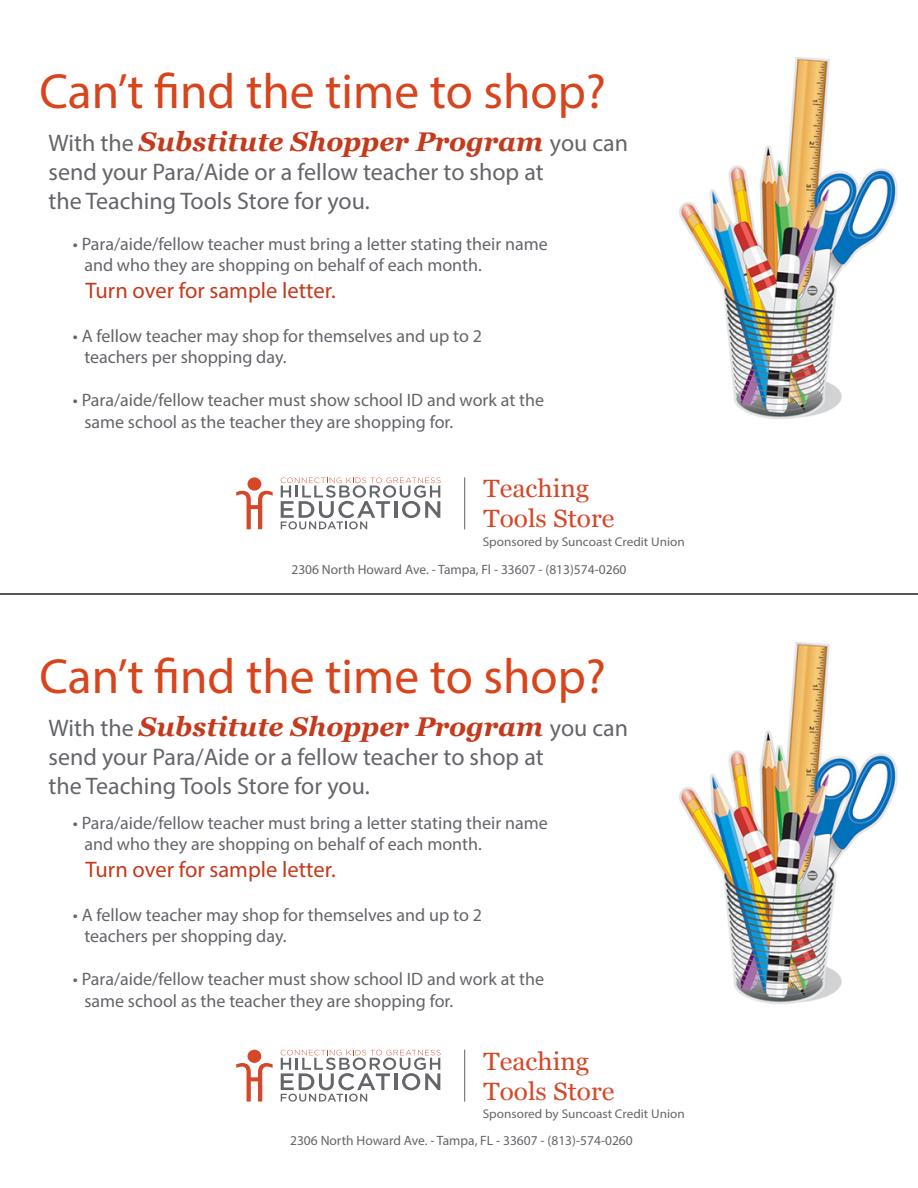
<style>
.page{position:relative;width:918px;height:1188px;background:#fff}
.page>*{position:absolute;margin:0;border:0;box-sizing:border-box;transform-origin:0 0}
.t1{font:49.5px "Myriad Pro";color:#d8441c}
.t2{font:italic 700 27px "Georgia";color:#c43a1c}
.t3{font:25.05px/30px "Georgia";color:#d54728;scale:1.05 1}
.t4{font:24px/28.8px "Myriad Pro";color:#63656a}
.t5{font:22.5px "Myriad Pro";color:#c43a1c}
.t6{font:18px/21.6px "Myriad Pro";color:#63656a}
.t7{font:13.5px "Myriad Pro";color:#63656a}
.t8{font:12.6px "Myriad Pro";color:#65676b;scale:1.05 1}
.s1{font-family:"Myriad Pro";font-weight:400;font-style:normal;font-size:24px;color:#63656a}
</style>
<div class="page">
<img style="left:679px;top:57px;width:219px;height:362px">
<hr style="left:0;top:593px;width:918px;height:2px;background:#231f20">
<svg style="left:281px;top:1050px;width:160px;height:52px"></svg>
<div style="left:248px;top:1050px;width:13px;height:13px;background:#d44727;border-radius:50%"></div>
<svg style="left:236px;top:1063px;width:37px;height:39px"></svg>
<hr style="left:464px;top:1050px;width:1px;height:52px;background:#65676b">
<img style="left:679px;top:642px;width:219px;height:362px">
<svg style="left:281px;top:478px;width:160px;height:51px"></svg>
<div style="left:248px;top:477px;width:13px;height:14px;background:#d44727;border-radius:50%"></div>
<svg style="left:236px;top:491px;width:37px;height:38px"></svg>
<hr style="left:464px;top:477px;width:1px;height:52px;background:#65676b">
<p class="t1" style="left:40px;top:61px;width:568px">Can’t find the time to shop?</p>
<p class="t2" style="left:49px;top:125px;width:581px"><span class="s1">With the</span> Substitute Shopper Program <span class="s1">you can</span></p>
<p class="t4" style="left:49px;top:157px;width:497px">send your Para/Aide or a fellow teacher to shop at the Teaching Tools Store for you.</p>
<p class="t6" style="left:84px;top:233px;width:465px;text-indent:-11px">• Para/aide/fellow teacher must bring a letter stating their name and who they are shopping on behalf of each month.</p>
<p class="t5" style="left:85px;top:277px;width:252px">Turn over for sample letter.</p>
<p class="t6" style="left:73px;top:324px;width:411px">• A fellow teacher may shop for themselves and up to 2</p>
<p class="t6" style="left:84px;top:346px;width:204px">teachers per shopping day.</p>
<p class="t6" style="left:84px;top:389px;width:461px;text-indent:-11px">• Para/aide/fellow teacher must show school ID and work at the same school as the teacher they are shopping for.</p>
<p class="t3" style="left:484px;top:474px;width:126px">Teaching<br>Tools Store</p>
<p class="t8" style="left:483px;top:534px;width:194px">Sponsored by Suncoast Credit Union</p>
<p class="t7" style="left:291px;top:561px;width:337px">2306 North Howard Ave. - Tampa, Fl - 33607 - (813)574-0260</p>
<p class="t1" style="left:40px;top:646px;width:568px">Can’t find the time to shop?</p>
<p class="t2" style="left:49px;top:710px;width:581px"><span class="s1">With the</span> Substitute Shopper Program <span class="s1">you can</span></p>
<p class="t4" style="left:49px;top:742px;width:497px">send your Para/Aide or a fellow teacher to shop at the Teaching Tools Store for you.</p>
<p class="t6" style="left:84px;top:812px;width:465px;text-indent:-11px">• Para/aide/fellow teacher must bring a letter stating their name and who they are shopping on behalf of each month.</p>
<p class="t5" style="left:85px;top:856px;width:252px">Turn over for sample letter.</p>
<p class="t6" style="left:73px;top:903px;width:411px">• A fellow teacher may shop for themselves and up to 2</p>
<p class="t6" style="left:84px;top:925px;width:204px">teachers per shopping day.</p>
<p class="t6" style="left:84px;top:968px;width:461px;text-indent:-11px">• Para/aide/fellow teacher must show school ID and work at the same school as the teacher they are shopping for.</p>
<p class="t3" style="left:484px;top:1046px;width:126px">Teaching<br>Tools Store</p>
<p class="t8" style="left:483px;top:1106px;width:194px">Sponsored by Suncoast Credit Union</p>
<p class="t7" style="left:290px;top:1132px;width:344px">2306 North Howard Ave. - Tampa, FL - 33607 - (813)-574-0260</p>
</div>
